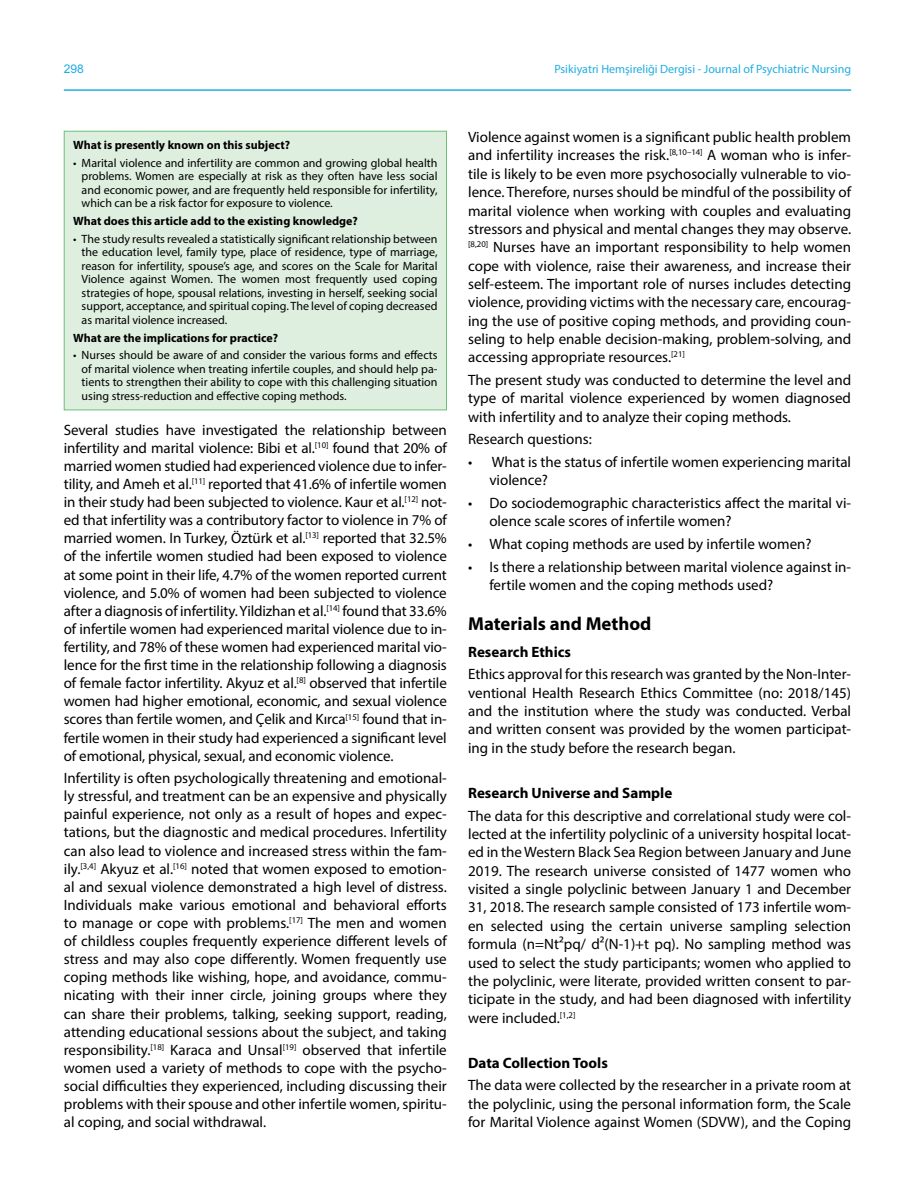
<style>
.page{position:relative;width:915px;height:1191px;background:#fff}
.page>*{position:absolute;margin:0;border:0;box-sizing:border-box;transform-origin:0 0}
.t1{font:700 18.75px "Myriad Pro";color:#000}
.t2{font:15px/18.1px "Myriad Pro";color:#000;text-align:justify}
.t3{font:700 15px "Myriad Pro";color:#000}
.t4{font:12px/13.5px "Myriad Pro";color:#000;text-align:justify}
.t5{font:700 12px "Myriad Pro";color:#000}
.t6{font:12px "Myriad Pro";color:#21ade3}
.t7{font:12px "Arial";color:#21ade3}
</style>
<div class="page">
<hr style="left:64px;top:89px;width:786px;height:2px;background:#21ade3">
<div style="left:64px;top:131px;width:382px;height:279px;background:#dfefdf;border:1px solid #6bc077"></div>
<p class="t7" style="left:64px;top:60px;width:22px">298</p>
<p class="t6" style="left:554px;top:61px;width:298px">Psikiyatri Hemşireliği Dergisi - Journal of Psychiatric Nursing</p>
<p class="t5" style="left:73px;top:137px;width:218px">What is presently known on this subject?</p>
<p class="t4" style="left:82px;top:156px;width:357px;text-indent:-9px">• Marital violence and infertility are common and growing global health problems. Women are especially at risk as they often have less social and economic power, and are frequently held responsible for infertility, which can be a risk factor for exposure to violence.</p>
<p class="t5" style="left:73px;top:213px;width:286px">What does this article add to the existing knowledge?</p>
<p class="t4" style="left:82px;top:232px;width:357px;text-indent:-9px">• The study results revealed a statistically significant relationship between the education level, family type, place of residence, type of marriage, reason for infertility, spouse’s age, and scores on the Scale for Marital Violence against Women. The women most frequently used coping strategies of hope, spousal relations, investing in herself, seeking social support, acceptance, and spiritual coping. The level of coping decreased as marital violence increased.</p>
<p class="t5" style="left:73px;top:330px;width:206px">What are the implications for practice?</p>
<p class="t4" style="left:82px;top:348px;width:357px;text-indent:-9px">• Nurses should be aware of and consider the various forms and effects of marital violence when treating infertile couples, and should help pa&shy;tients to strengthen their ability to cope with this challenging situation using stress-reduction and effective coping methods.</p>
<p class="t2" style="left:64px;top:420px;width:384px">Several studies have investigated the relationship between infertility and marital violence: Bibi et al.<sup>[10]</sup> found that 20% of married women studied had experienced violence due to infer&shy;tility, and Ameh et al.<sup>[11]</sup> reported that 41.6% of infertile women in their study had been subjected to violence. Kaur et al.<sup>[12]</sup> not&shy;ed that infertility was a contributory factor to violence in 7% of married women. In Turkey, Öztürk et al.<sup>[13]</sup> reported that 32.5% of the infertile women studied had been exposed to violence at some point in their life, 4.7% of the women reported current violence, and 5.0% of women had been subjected to violence after a diagnosis of infertility. Yildizhan et al.<sup>[14]</sup> found that 33.6% of infertile women had experienced marital violence due to in&shy;fertility, and 78% of these women had experienced marital vio&shy;lence for the first time in the relationship following a diagnosis of female factor infertility. Akyuz et al.<sup>[8]</sup> observed that infertile women had higher emotional, economic, and sexual violence scores than fertile women, and Çelik and Kırca<sup>[15]</sup> found that in&shy;fertile women in their study had experienced a significant level of emotional, physical, sexual, and economic violence.</p>
<p class="t2" style="left:64px;top:768px;width:384px">Infertility is often psychologically threatening and emotional&shy;ly stressful, and treatment can be an expensive and physically painful experience, not only as a result of hopes and expec&shy;tations, but the diagnostic and medical procedures. Infertility can also lead to violence and increased stress within the fam&shy;ily.<sup>[3,4]</sup> Akyuz et al.<sup>[16]</sup> noted that women exposed to emotion&shy;al and sexual violence demonstrated a high level of distress.<br>Individuals make various emotional and behavioral efforts to manage or cope with problems.<sup>[17]</sup> The men and women of childless couples frequently experience different levels of stress and may also cope differently. Women frequently use coping methods like wishing, hope, and avoidance, commu&shy;nicating with their inner circle, joining groups where they can share their problems, talking, seeking support, reading, attending educational sessions about the subject, and taking responsibility.<sup>[18]</sup> Karaca and Unsal<sup>[19]</sup> observed that infertile women used a variety of methods to cope with the psycho&shy;social difficulties they experienced, including discussing their problems with their spouse and other infertile women, spiritu&shy;al coping, and social withdrawal.</p>
<p class="t2" style="left:468px;top:128px;width:384px">Violence against women is a significant public health problem and infertility increases the risk.<sup>[8,10–14]</sup> A woman who is infer&shy;tile is likely to be even more psychosocially vulnerable to vio&shy;lence. Therefore, nurses should be mindful of the possibility of marital violence when working with couples and evaluating stressors and physical and mental changes they may observe. <sup>[8,20]</sup> Nurses have an important responsibility to help women cope with violence, raise their awareness, and increase their self-esteem. The important role of nurses includes detecting violence, providing victims with the necessary care, encourag&shy;ing the use of positive coping methods, and providing coun&shy;seling to help enable decision-making, problem-solving, and accessing appropriate resources.<sup>[21]</sup></p>
<p class="t2" style="left:468px;top:370px;width:384px">The present study was conducted to determine the level and type of marital violence experienced by women diagnosed with infertility and to analyze their coping methods.</p>
<p class="t2" style="left:468px;top:430px;width:125px">Research questions:</p>
<p class="t2" style="left:489px;top:452px;width:363px;text-indent:-21px">• What is the status of infertile women experiencing marital violence?</p>
<p class="t2" style="left:489px;top:493px;width:363px;text-indent:-21px">• Do sociodemographic characteristics affect the marital vi&shy;olence scale scores of infertile women?</p>
<p class="t2" style="left:468px;top:534px;width:345px">• What coping methods are used by infertile women?</p>
<p class="t2" style="left:489px;top:557px;width:363px;text-indent:-21px">• Is there a relationship between marital violence against in&shy;fertile women and the coping methods used?</p>
<p class="t1" style="left:468px;top:611px;width:185px">Materials and Method</p>
<p class="t3" style="left:468px;top:642px;width:104px">Research Ethics</p>
<p class="t2" style="left:468px;top:665px;width:384px">Ethics approval for this research was granted by the Non-Inter&shy;ventional Health Research Ethics Committee (no: 2018/145) and the institution where the study was conducted. Verbal and written consent was provided by the women participat&shy;ing in the study before the research began.</p>
<p class="t3" style="left:468px;top:783px;width:205px">Research Universe and Sample</p>
<p class="t2" style="left:468px;top:806px;width:384px">The data for this descriptive and correlational study were col&shy;lected at the infertility polyclinic of a university hospital locat&shy;ed in the Western Black Sea Region between January and June 2019. The research universe consisted of 1477 women who visited a single polyclinic between January 1 and December 31, 2018. The research sample consisted of 173 infertile wom&shy;en selected using the certain universe sampling selection formula (n=Nt²pq/ d²(N-1)+t pq). No sampling method was used to select the study participants; women who applied to the polyclinic, were literate, provided written consent to par&shy;ticipate in the study, and had been diagnosed with infertility were included.<sup>[1,2]</sup></p>
<p class="t3" style="left:468px;top:1053px;width:141px">Data Collection Tools</p>
<p class="t2" style="left:468px;top:1076px;width:384px">The data were collected by the researcher in a private room at the polyclinic, using the personal information form, the Scale for Marital Violence against Women (SDVW), and the Coping</p>
</div>
